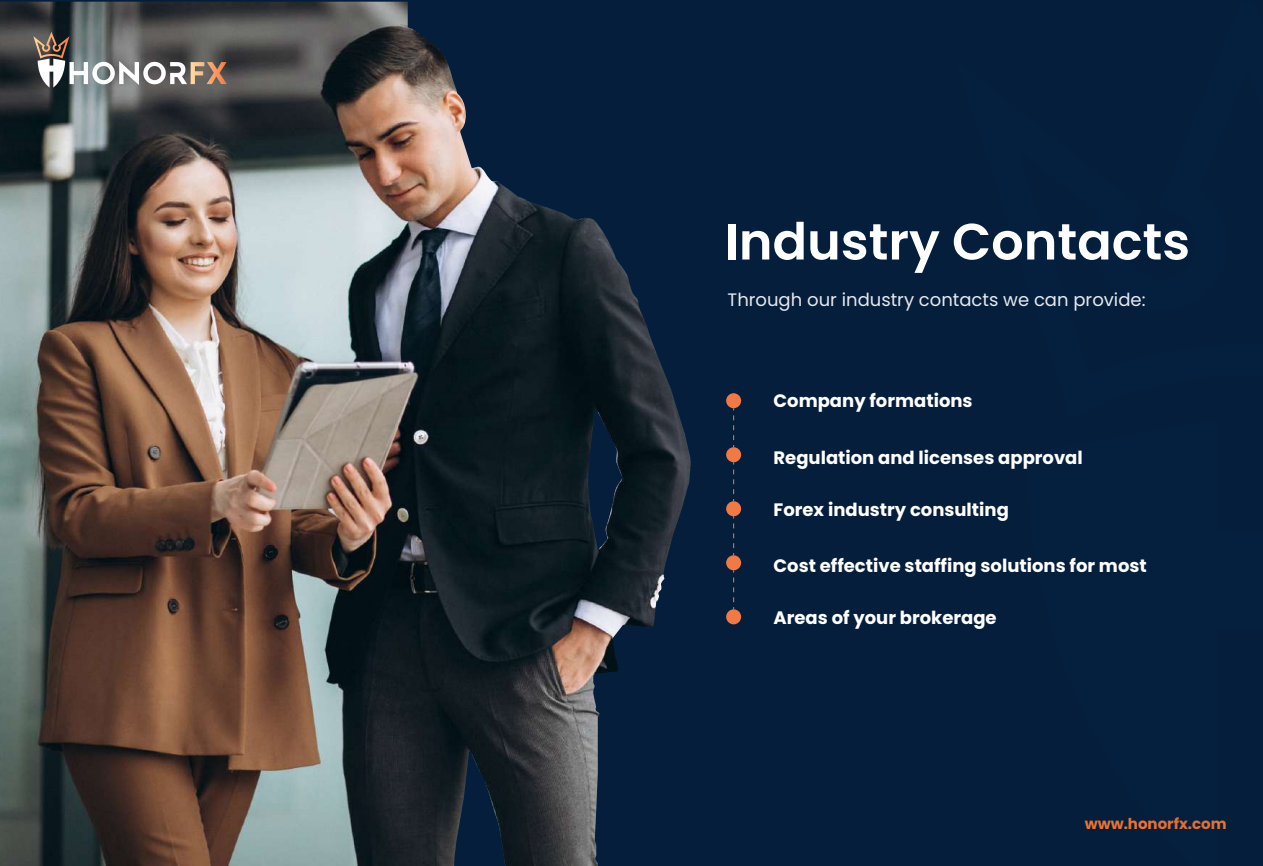
<style>
.page{position:relative;width:1263px;height:866px;background:#041e3b}
.page>*{position:absolute;margin:0;border:0;box-sizing:border-box;transform-origin:0 0}
.t1{font:600 51px "Poppins";color:#fff}
.t2{font:700 18px "Poppins";color:#fff}
.t3{font:18px "Poppins";color:#e7e9ef}
.t4{font:700 15px "Poppins";color:#ed722d}
</style>
<div class="page">
<img style="left:0;top:2px;width:691px;height:864px">
<svg style="left:588px;top:411px;width:35px;height:138px"></svg>
<svg style="left:453px;top:751px;width:53px;height:115px"></svg>
<svg style="left:33px;top:32px;width:194px;height:56px;background:#7e7c79"></svg>
<div style="left:726px;top:393px;width:15px;height:15px;background:#f37944;border-radius:50%"></div>
<svg style="left:733px;top:408px;width:1px;height:39px"></svg>
<div style="left:726px;top:447px;width:15px;height:15px;background:#f37944;border-radius:50%"></div>
<svg style="left:733px;top:462px;width:1px;height:39px"></svg>
<div style="left:726px;top:501px;width:15px;height:15px;background:#f37944;border-radius:50%"></div>
<svg style="left:733px;top:516px;width:1px;height:39px"></svg>
<div style="left:726px;top:555px;width:15px;height:15px;background:#f37944;border-radius:50%"></div>
<svg style="left:733px;top:570px;width:1px;height:39px"></svg>
<div style="left:726px;top:609px;width:15px;height:15px;background:#f37944;border-radius:50%"></div>
<h1 class="t1" style="left:725px;top:212px;width:467px">Industry Contacts</h1>
<p class="t3" style="left:728px;top:289px;width:419px">Through our industry contacts we can provide:</p>
<p class="t2" style="left:774px;top:390px;width:201px">Company formations</p>
<p class="t2" style="left:774px;top:447px;width:311px">Regulation and licenses approval</p>
<p class="t2" style="left:774px;top:499px;width:237px">Forex industry consulting</p>
<p class="t2" style="left:774px;top:555px;width:375px">Cost effective staffing solutions for most</p>
<p class="t2" style="left:774px;top:607px;width:225px">Areas of your brokerage</p>
<p class="t4" style="left:1085px;top:815px;width:143px">www.honorfx.com</p>
</div>
